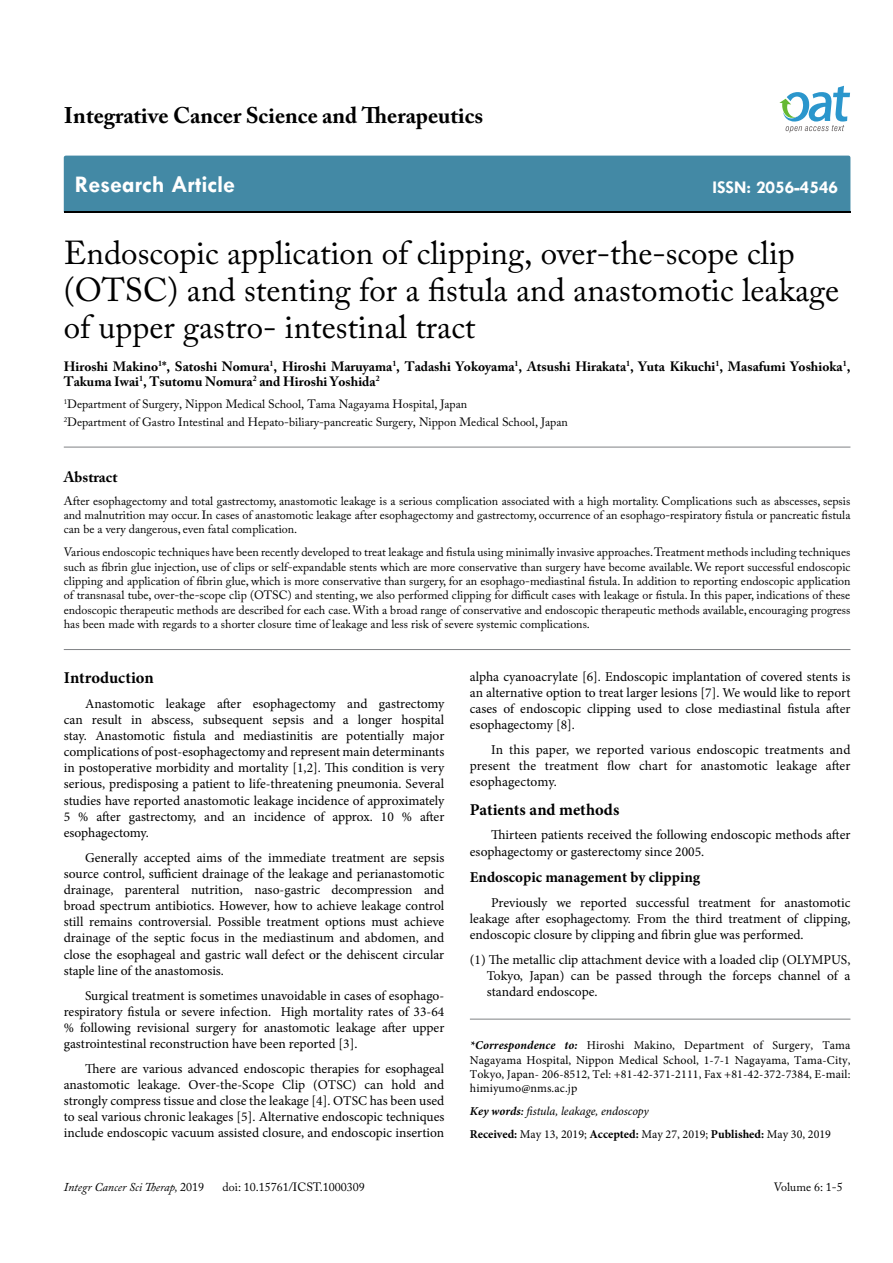
<style>
.page{position:relative;width:893px;height:1263px;background:#fff}
.page>*{position:absolute;margin:0;border:0;box-sizing:border-box;transform-origin:0 0}
.t1{font:33px/37.5px "Adobe Caslon Pro";color:#000}
.t2{font:700 24px "Tw Cen";color:#fff}
.t3{font:700 22.5px "Adobe Caslon Pro";color:#000}
.t4{font:700 18px "Tw Cen";color:#fff}
.t5{font:700 16.5px "Minion Pro";letter-spacing:-.005em;color:#000}
.t6{font:700 15px "Minion Pro";color:#000}
.t7{font:700 15px "Adobe Caslon Pro";color:#000}
.t8{font:13.5px/16.2px "Minion Pro";color:#000;text-align:justify}
.t9{font:700 13.5px/15px "Adobe Caslon Pro";color:#000}
.t10{font:12px/14.4px "Adobe Caslon Pro";color:#000;text-align:justify}
.t11{font:12px/14.4px "Minion Pro";letter-spacing:.01em;color:#000;text-align:justify}
.t12{font:italic 12px "Adobe Caslon Pro";color:#000}
.s1{font-weight:700;font-style:italic}
.s2{font-weight:600;font-style:italic}
.s3{font-style:italic}
.s4{font-weight:700}
.s5{font-style:normal}
</style>
<div class="page">
<div style="left:64px;top:156px;width:786px;height:56px;background:#4389a5"></div>
<svg style="left:779px;top:86px;width:71px;height:47px"></svg>
<hr style="left:64px;top:447px;width:786px;height:1px;background:#808285">
<hr style="left:64px;top:649px;width:786px;height:1px;background:#808285">
<hr style="left:470px;top:1019px;width:380px;height:1px;background:#808285">
<h3 class="t3" style="left:64px;top:102px;width:421px">Integrative Cancer Science and Therapeutics</h3>
<h2 class="t2" style="left:75px;top:170px;width:162px">Research Article</h2>
<h3 class="t4" style="left:712px;top:176px;width:127px">ISSN: 2056-4546</h3>
<h1 class="t1" style="left:64px;top:233px;width:777px">Endoscopic application of clipping, over-the-scope clip (OTSC) and stenting for a fistula and anastomotic leakage of upper gastro- intestinal tract</h1>
<p class="t9" style="left:64px;top:358px;width:788px">Hiroshi Makino<sup>1</sup>*, Satoshi Nomura<sup>1</sup>, Hiroshi Maruyama<sup>1</sup>, Tadashi Yokoyama<sup>1</sup>, Atsushi Hirakata<sup>1</sup>, Yuta Kikuchi<sup>1</sup>, Masafumi Yoshioka<sup>1</sup>,<br>Takuma Iwai<sup>1</sup>, Tsutomu Nomura<sup>2</sup> and Hiroshi Yoshida<sup>2</sup></p>
<p class="t10" style="left:64px;top:395px;width:506px;line-height:18px"><sup>1</sup>Department of Surgery, Nippon Medical School, Tama Nagayama Hospital, Japan<br><sup>2</sup>Department of Gastro Intestinal and Hepato-biliary-pancreatic Surgery, Nippon Medical School, Japan</p>
<p class="t7" style="left:64px;top:468px;width:55px">Abstract</p>
<p class="t10" style="left:64px;top:493px;width:788px">After esophagectomy and total gastrectomy, anastomotic leakage is a serious complication associated with a high mortality. Complications such as abscesses, sepsis and malnutrition may occur. In cases of anastomotic leakage after esophagectomy and gastrectomy, occurrence of an esophago-respiratory fistula or pancreatic fistula can be a very dangerous, even fatal complication.</p>
<p class="t10" style="left:64px;top:545px;width:788px">Various endoscopic techniques have been recently developed to treat leakage and fistula using minimally invasive approaches. Treatment methods including techniques such as fibrin glue injection, use of clips or self-expandable stents which are more conservative than surgery have become available. We report successful endoscopic clipping and application of fibrin glue, which is more conservative than surgery, for an esophago-mediastinal fistula. In addition to reporting endoscopic application of transnasal tube, over-the-scope clip (OTSC) and stenting, we also performed clipping for difficult cases with leakage or fistula. In this paper, indications of these endoscopic therapeutic methods are described for each case. With a broad range of conservative and endoscopic therapeutic methods available, encouraging progress has been made with regards to a shorter closure time of leakage and less risk of severe systemic complications.</p>
<p class="t5" style="left:64px;top:666px;width:91px">Introduction</p>
<p class="t8" style="left:64px;top:695px;width:382px;text-indent:21px">Anastomotic leakage after esophagectomy and gastrectomy can result in abscess, subsequent sepsis and a longer hospital stay. Anastomotic fistula and mediastinitis are potentially major complications of post-esophagectomy and represent main determinants in postoperative morbidity and mortality [1,2]. This condition is very serious, predisposing a patient to life-threatening pneumonia. Several studies have reported anastomotic leakage incidence of approximately 5 % after gastrectomy, and an incidence of approx. 10 % after esophagectomy.</p>
<p class="t8" style="left:64px;top:849px;width:382px;text-indent:21px">Generally accepted aims of the immediate treatment are sepsis source control, sufficient drainage of the leakage and perianastomotic drainage, parenteral nutrition, naso-gastric decompression and broad spectrum antibiotics. However, how to achieve leakage control still remains controversial. Possible treatment options must achieve drainage of the septic focus in the mediastinum and abdomen, and close the esophageal and gastric wall defect or the dehiscent circular staple line of the anastomosis.</p>
<p class="t8" style="left:64px;top:987px;width:382px;text-indent:21px">Surgical treatment is sometimes unavoidable in cases of esophago&shy;respiratory fistula or severe infection. High mortality rates of 33-64 % following revisional surgery for anastomotic leakage after upper gastrointestinal reconstruction have been reported [3].</p>
<p class="t8" style="left:64px;top:1060px;width:382px;text-indent:21px">There are various advanced endoscopic therapies for esophageal anastomotic leakage. Over-the-Scope Clip (OTSC) can hold and strongly compress tissue and close the leakage [4]. OTSC has been used to seal various chronic leakages [5]. Alternative endoscopic techniques include endoscopic vacuum assisted closure, and endoscopic insertion</p>
<p class="t8" style="left:470px;top:668px;width:382px">alpha cyanoacrylate [6]. Endoscopic implantation of covered stents is an alternative option to treat larger lesions [7]. We would like to report cases of endoscopic clipping used to close mediastinal fistula after esophagectomy [8].</p>
<p class="t8" style="left:470px;top:742px;width:382px;text-indent:21px">In this paper, we reported various endoscopic treatments and present the treatment flow chart for anastomotic leakage after esophagectomy.</p>
<p class="t5" style="left:470px;top:798px;width:151px">Patients and methods</p>
<p class="t8" style="left:470px;top:827px;width:382px;text-indent:21px">Thirteen patients received the following endoscopic methods after esophagectomy or gasterectomy since 2005.</p>
<p class="t6" style="left:470px;top:867px;width:232px">Endoscopic management by clipping</p>
<p class="t8" style="left:470px;top:894px;width:382px;text-indent:21px">Previously we reported successful treatment for anastomotic leakage after esophagectomy. From the third treatment of clipping, endoscopic closure by clipping and fibrin glue was performed.</p>
<p class="t8" style="left:487px;top:951px;width:365px;text-indent:-17px">(1) The metallic clip attachment device with a loaded clip (OLYMPUS, Tokyo, Japan) can be passed through the forceps channel of a standard endoscope.</p>
<p class="t11" style="left:470px;top:1038px;width:382px"><span class="s1">*Correspondence to:</span> Hiroshi Makino, Department of Surgery, Tama Nagayama Hospital, Nippon Medical School, 1-7-1 Nagayama, Tama-City, Tokyo, Japan- 206-8512, Tel: +81-42-371-2111, Fax +81-42-372-7384, E-mail: himiyumo@nms.ac.jp</p>
<p class="t11" style="left:470px;top:1100px;width:363px;line-height:23px"><span class="s1">Key words</span><span class="s2">:</span> <span class="s3">fistula, leakage, endoscopy<br></span><span class="s4">Received:</span> May 13, 2019; <span class="s4">Accepted:</span> May 27, 2019; <span class="s4">Published:</span> May 30, 2019</p>
<p class="t12" style="left:64px;top:1180px;width:142px">Integr Cancer Sci Therap, <span class="s5">2019</span></p>
<p class="t10" style="left:223px;top:1180px;width:144px">doi: 10.15761/ICST.1000309</p>
<p class="t10" style="left:774px;top:1180px;width:71px">Volume 6: 1-5</p>
</div>
